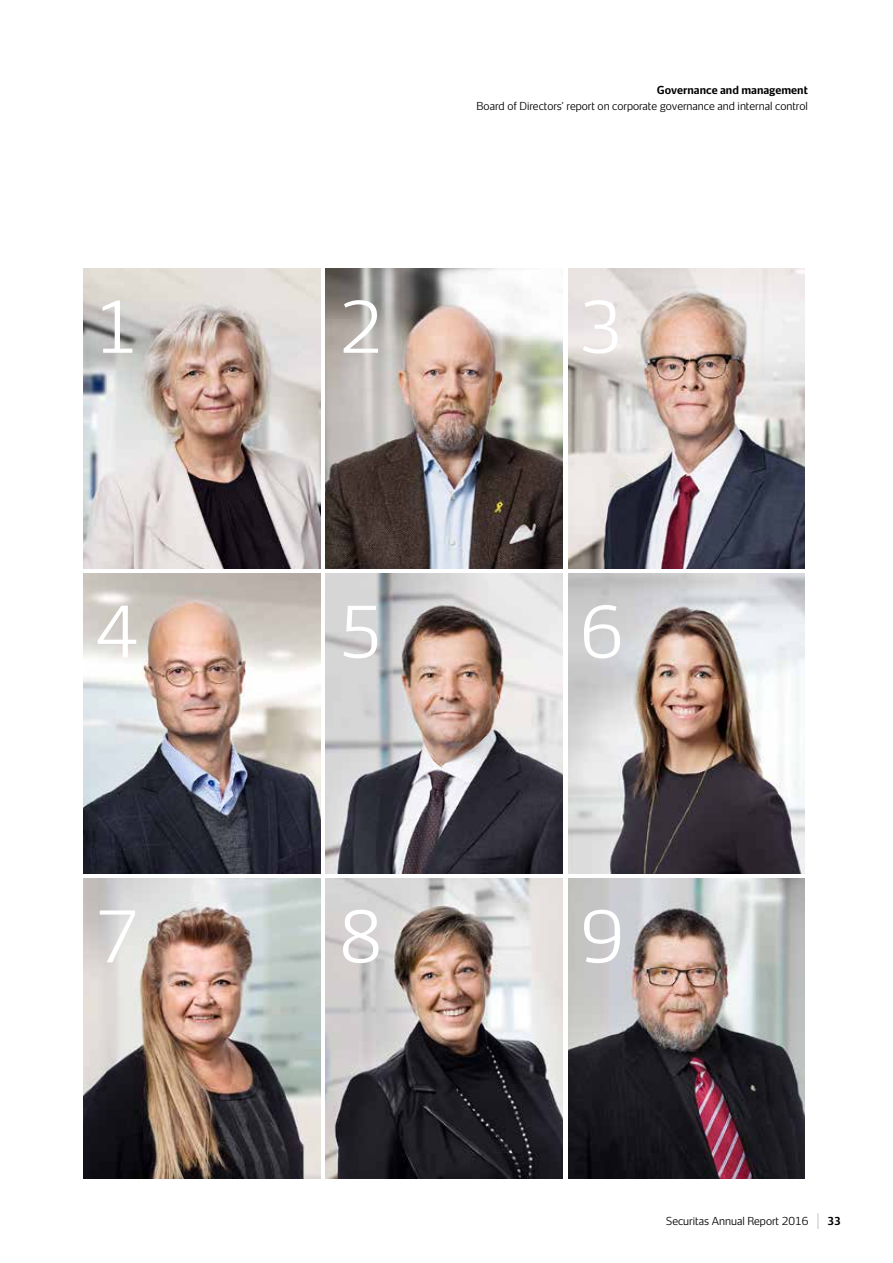
<style>
.page{position:relative;width:893px;height:1263px;background:#fff}
.page>*{position:absolute;margin:0;border:0;box-sizing:border-box;transform-origin:0 0}
.t1{font:300 67.5px "Securitas Sans";color:#fff}
.t2{font:300 10.5px "Securitas Sans";color:#000}
.t3{font:700 10.5px "Securitas Sans";color:#000}
</style>
<div class="page">
<img style="left:83px;top:269px;width:237px;height:299px">
<img style="left:83px;top:574px;width:237px;height:299px">
<img style="left:83px;top:879px;width:237px;height:299px">
<img style="left:326px;top:269px;width:237px;height:299px">
<img style="left:326px;top:574px;width:237px;height:299px">
<img style="left:326px;top:879px;width:237px;height:299px">
<img style="left:568px;top:879px;width:237px;height:299px">
<img style="left:568px;top:574px;width:237px;height:299px">
<img style="left:568px;top:269px;width:237px;height:299px">
<svg style="left:818px;top:1213px;width:1px;height:16px"></svg>
<p class="t3" style="left:657px;top:80px;width:153px">Governance and management</p>
<p class="t2" style="left:476px;top:97px;width:333px">Board of Directors’ report on corporate governance and internal control</p>
<h1 class="t1" style="left:339px;top:270px;width:44px">2</h1>
<h1 class="t1" style="left:96px;top:270px;width:44px">1</h1>
<h1 class="t1" style="left:580px;top:270px;width:44px">3</h1>
<h1 class="t1" style="left:96px;top:575px;width:44px">4</h1>
<h1 class="t1" style="left:339px;top:575px;width:44px">5</h1>
<h1 class="t1" style="left:580px;top:575px;width:44px">6</h1>
<h1 class="t1" style="left:339px;top:880px;width:44px">8</h1>
<h1 class="t1" style="left:96px;top:880px;width:44px">7</h1>
<h1 class="t1" style="left:580px;top:880px;width:44px">9</h1>
<p class="t2" style="left:666px;top:1212px;width:144px">Securitas Annual Report 2016</p>
<p class="t3" style="left:828px;top:1211px;width:15px">33</p>
</div>
